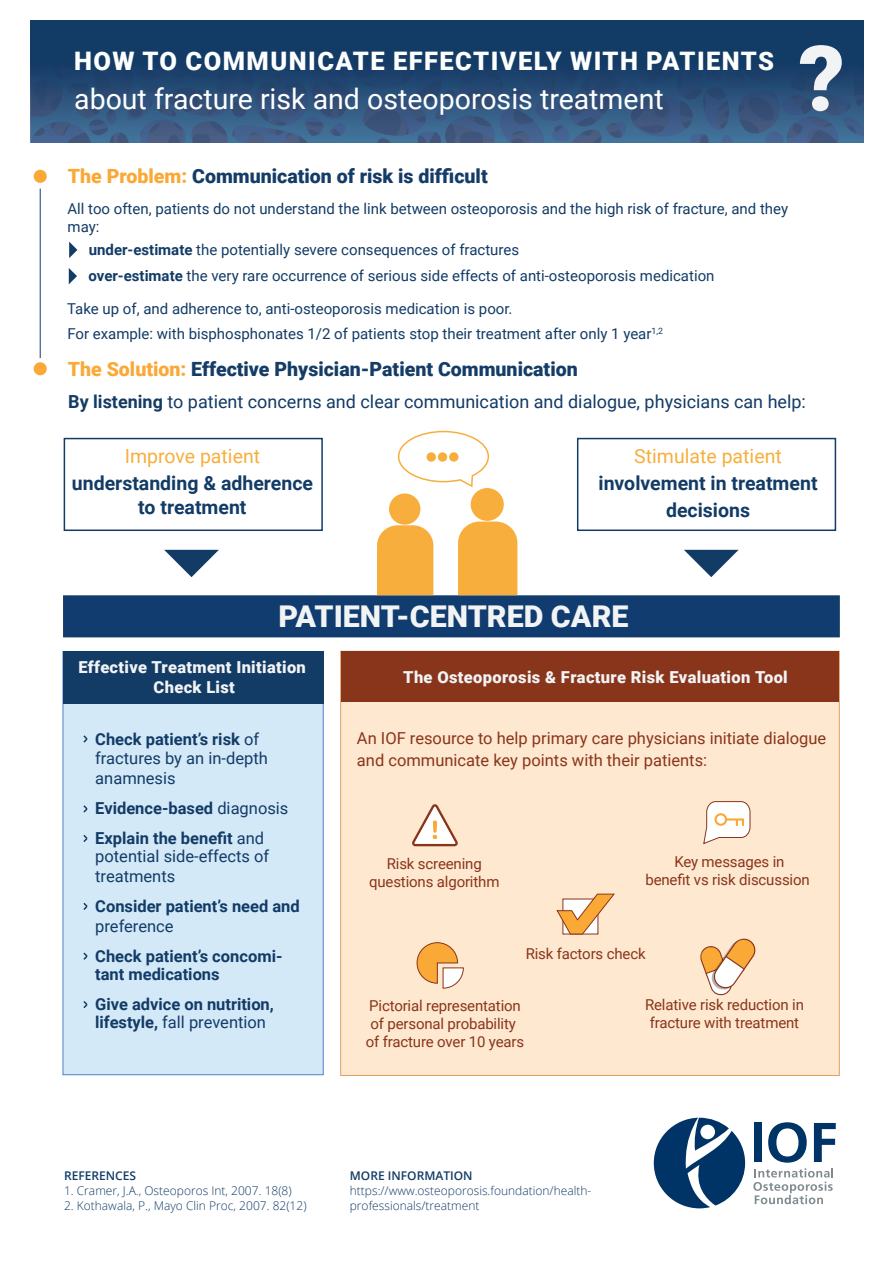
<style>
.page{position:relative;width:893px;height:1263px;background:#fff}
.page>*{position:absolute;margin:0;border:0;box-sizing:border-box;transform-origin:0 0}
.t1{font:900 91.05px "Roboto";color:#f2f3f4}
.t2{font:900 30px "Roboto";color:#f2f3f4}
.t3{font:28.5px "Roboto";color:#fdfefe}
.t4{font:900 25.5px "Roboto";letter-spacing:.055em;color:#fdfefe}
.t5{font:900 19.65px "Roboto";color:#143c66}
.t6{font:700 19.5px/23.4px "Roboto";color:#123b66;text-align:center}
.t7{font:19.5px "Roboto";color:#f8ae3c}
.t8{font:18px "Roboto";color:#123b66}
.t9{font:700 16.5px/18px "Roboto";color:#123b66}
.t10{font:16.5px/22.5px "Roboto";color:#89351b}
.t11{font:16.5px/19.8px "Roboto";color:#123b66}
.t12{font:900 16.5px/19.8px "Roboto";letter-spacing:.02em;color:#f2f3f4;text-align:center}
.t13{font:15px/18px "Roboto";color:#123b66}
.t14{font:15px/18px "Roboto";letter-spacing:-.01em;color:#89351b;text-align:center}
.t15{font:300 12px/15px "Open Sans";color:#123b66}
.t16{font:600 12px "Open Sans";color:#123b66}
.s1{color:#faa836}
.s2{font-weight:700}
.s3{font-weight:400}
</style>
<div class="page">
<svg style="left:654px;top:1118px;width:91px;height:90px"></svg>
<svg style="left:753px;top:1122px;width:83px;height:82px"></svg>
<svg style="left:31px;top:21px;width:832px;height:121px;background:#244973"></svg>
<div style="left:340px;top:651px;width:500px;height:425px;background:#fee8cf;border:1px solid #dda165"></div>
<div style="left:63px;top:651px;width:261px;height:424px;background:#d4e9f8;border:1px solid #4f81c2"></div>
<svg style="left:83px;top:805px;width:5px;height:8px"></svg>
<svg style="left:83px;top:735px;width:5px;height:8px"></svg>
<svg style="left:83px;top:835px;width:5px;height:7px"></svg>
<svg style="left:83px;top:902px;width:5px;height:8px"></svg>
<svg style="left:83px;top:952px;width:5px;height:8px"></svg>
<svg style="left:83px;top:1001px;width:5px;height:8px"></svg>
<svg style="left:556px;top:893px;width:59px;height:42px"></svg>
<div style="left:34px;top:170px;width:13px;height:13px;background:#faa836;border-radius:50%"></div>
<div style="left:34px;top:362px;width:13px;height:13px;background:#faa836;border-radius:50%"></div>
<hr style="left:40px;top:189px;width:1px;height:169px;background:#123b66">
<svg style="left:69px;top:242px;width:8px;height:16px"></svg>
<svg style="left:69px;top:268px;width:8px;height:16px"></svg>
<div style="left:63px;top:595px;width:777px;height:42px;background:#113c6f;border:2px solid #123b66"></div>
<svg style="left:412px;top:804px;width:46px;height:42px"></svg>
<svg style="left:416px;top:942px;width:48px;height:47px"></svg>
<svg style="left:703px;top:801px;width:48px;height:44px"></svg>
<svg style="left:700px;top:938px;width:56px;height:58px"></svg>
<svg style="left:164px;top:550px;width:55px;height:27px"></svg>
<svg style="left:684px;top:550px;width:55px;height:27px"></svg>
<div style="left:64px;top:438px;width:259px;height:93px;border:2px solid #123b66"></div>
<div style="left:577px;top:438px;width:259px;height:93px;border:2px solid #123b66"></div>
<div style="left:63px;top:652px;width:260px;height:52px;background:#123b66"></div>
<div style="left:341px;top:652px;width:498px;height:50px;background:#89351b"></div>
<div style="left:389px;top:493px;width:31px;height:32px;background:#f8ae3c;border-radius:50%"></div>
<div style="left:377px;top:525px;width:56px;height:70px;background:#f8ae3c"></div>
<div style="left:471px;top:488px;width:33px;height:33px;background:#f8ae3c;border-radius:50%"></div>
<div style="left:458px;top:521px;width:59px;height:74px;background:#f8ae3c"></div>
<svg style="left:397px;top:430px;width:93px;height:59px"></svg>
<div style="left:426px;top:452px;width:10px;height:10px;background:#f8ae3c;border-radius:50%"></div>
<div style="left:438px;top:452px;width:9px;height:10px;background:#f8ae3c;border-radius:50%"></div>
<div style="left:449px;top:452px;width:9px;height:10px;background:#f8ae3c;border-radius:50%"></div>
<h3 class="t4" style="left:74px;top:43px;width:701px">HOW TO COMMUNICATE EFFECTIVELY WITH PATIENTS</h3>
<h3 class="t3" style="left:74px;top:79px;width:591px">about fracture risk and osteoporosis treatment</h3>
<h1 class="t1" style="left:798px;top:15px;width:48px">?</h1>
<h3 class="t5" style="left:68px;top:162px;width:421px"><span class="s1">The Problem:</span> Communication of risk is difficult</h3>
<p class="t13" style="left:68px;top:199px;width:722px">All too often, patients do not understand the link between osteoporosis and the high risk of fracture, and they may:</p>
<p class="t13" style="left:89px;top:236px;width:627px;line-height:25.8px"><span class="s2">under-estimate</span> the potentially severe consequences of fractures<br><span class="s2">over-estimate</span> the very rare occurrence of serious side effects of anti-osteoporosis medication</p>
<p class="t13" style="left:67px;top:299px;width:447px">Take up of, and adherence to, anti-osteoporosis medication is poor.</p>
<p class="t13" style="left:67px;top:324px;width:597px">For example: with bisphosphonates 1/2 of patients stop their treatment after only 1 year<sup>1,2</sup></p>
<h3 class="t5" style="left:68px;top:355px;width:511px"><span class="s1">The Solution:</span> Effective Physician-Patient Communication</h3>
<p class="t8" style="left:68px;top:389px;width:739px"><span class="s2">By listening</span> to patient concerns and clear communication and dialogue, physicians can help:</p>
<h3 class="t7" style="left:125px;top:443px;width:137px">Improve patient</h3>
<h3 class="t6" style="left:72px;top:471px;width:243px">understanding &amp; adherence to treatment</h3>
<h3 class="t7" style="left:634px;top:443px;width:149px">Stimulate patient</h3>
<h3 class="t6" style="left:598px;top:469px;width:221px;line-height:27px">involvement in treatment decisions</h3>
<h2 class="t2" style="left:278px;top:595px;width:352px">PATIENT-CENTRED CARE</h2>
<p class="t12" style="left:79px;top:656px;width:229px">Effective Treatment Initiation<br>Check List</p>
<p class="t12" style="left:403px;top:666px;width:386px">The Osteoporosis &amp; Fracture Risk Evaluation Tool</p>
<p class="t11" style="left:95px;top:728px;width:174px"><span class="s2">Check patient’s risk</span> of fractures by an in-depth anamnesis</p>
<p class="t9" style="left:95px;top:793px;width:195px;line-height:30px">Evidence-based <span class="s3">diagnosis<br></span>Explain the benefit <span class="s3">and</span></p>
<p class="t11" style="left:95px;top:846px;width:176px">potential side-effects of treatments</p>
<p class="t9" style="left:95px;top:897px;width:206px">Consider patient’s need and</p>
<p class="t11" style="left:95px;top:915px;width:80px">preference</p>
<p class="t9" style="left:95px;top:946px;width:189px">Check patient’s concomi&shy;tant medications</p>
<p class="t9" style="left:95px;top:994px;width:180px">Give advice on nutrition, lifestyle, <span class="s3">fall prevention</span></p>
<p class="t10" style="left:357px;top:726px;width:471px">An IOF resource to help primary care physicians initiate dialogue and communicate key points with their patients:</p>
<p class="t14" style="left:369px;top:854px;width:132px">Risk screening questions algorithm</p>
<p class="t14" style="left:645px;top:852px;width:166px">Key messages in<br>benefit vs risk discussion</p>
<p class="t14" style="left:526px;top:944px;width:121px">Risk factors check</p>
<p class="t14" style="left:366px;top:996px;width:160px">Pictorial representation of personal probability of fracture over 10 years</p>
<p class="t14" style="left:645px;top:995px;width:160px">Relative risk reduction in fracture with treatment</p>
<p class="t16" style="left:64px;top:1167px;width:74px">REFERENCES</p>
<p class="t15" style="left:64px;top:1182px;width:229px">1. Cramer, J.A., Osteoporos Int, 2007. 18(8)</p>
<p class="t15" style="left:64px;top:1197px;width:244px">2. Kothawala, P., Mayo Clin Proc, 2007. 82(12)</p>
<p class="t16" style="left:350px;top:1167px;width:124px">MORE INFORMATION</p>
<p class="t15" style="left:350px;top:1182px;width:243px">https://www.osteoporosis.foundation/health&shy;professionals/treatment</p>
</div>
